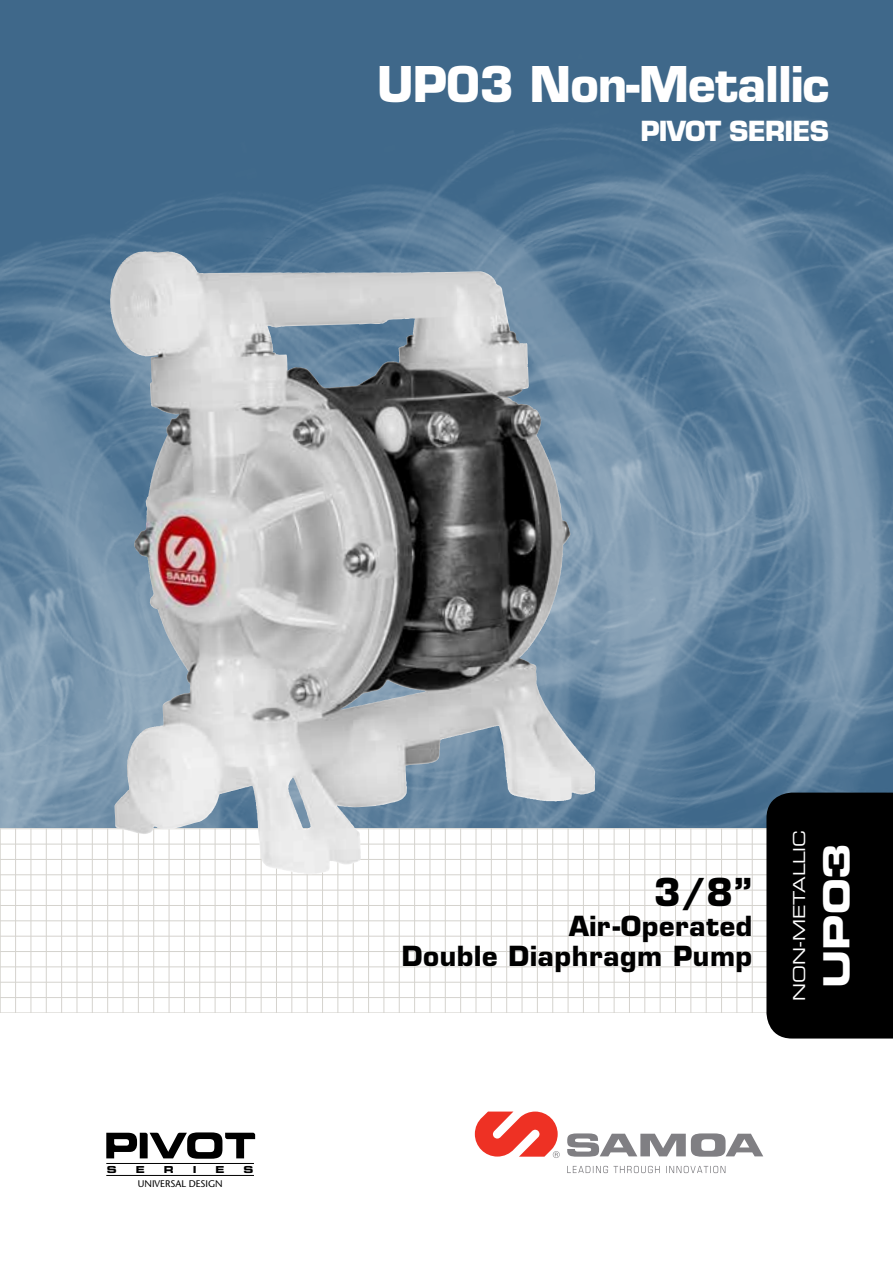
<style>
.page{position:relative;width:893px;height:1263px;background:#fff}
.page>*{position:absolute;margin:0;border:0;box-sizing:border-box;transform-origin:0 0}
.t1{font:700 48px "Eurostile";letter-spacing:-.02em;color:#fff}
.t2{font:700 37.5px "Eurostile";color:#000}
.t3{font:36px "Eurostile Bold Extended Two";color:#fff}
.t4{font:700 27px/30px "Eurostile";letter-spacing:.02em;color:#000;text-align:right}
.t5{font:700 27px "Eurostile";letter-spacing:-.03em;color:#fff}
.t6{font:16.5px "Eurostile Extended Two";letter-spacing:-.02em;color:#fff}
.t7{font:9.6px "Stone Sans";color:#000}
.t8{font:9.6px "Eurostile Bold Extended Two";color:#000}
</style>
<div class="page">
<img style="left:0;top:0;width:893px;height:828px">
<hr style="left:0;top:828px;width:893px;height:1px;background:#d5d3ce">
<hr style="left:0;top:844px;width:893px;height:1px;background:#d5d3ce">
<hr style="left:0;top:859px;width:893px;height:1px;background:#d5d3ce">
<hr style="left:0;top:874px;width:893px;height:1px;background:#d5d3ce">
<hr style="left:0;top:890px;width:893px;height:1px;background:#d5d3ce">
<hr style="left:0;top:905px;width:893px;height:1px;background:#d5d3ce">
<hr style="left:0;top:920px;width:893px;height:1px;background:#d5d3ce">
<hr style="left:0;top:936px;width:893px;height:1px;background:#d5d3ce">
<hr style="left:0;top:951px;width:893px;height:1px;background:#d5d3ce">
<hr style="left:0;top:966px;width:893px;height:1px;background:#d5d3ce">
<hr style="left:0;top:982px;width:893px;height:1px;background:#d5d3ce">
<hr style="left:0;top:997px;width:893px;height:1px;background:#d5d3ce">
<hr style="left:0;top:1012px;width:893px;height:1px;background:#d5d3ce">
<hr style="left:0;top:828px;width:1px;height:185px;background:#d5d3ce">
<hr style="left:15px;top:828px;width:1px;height:185px;background:#d5d3ce">
<hr style="left:30px;top:828px;width:1px;height:185px;background:#d5d3ce">
<hr style="left:46px;top:828px;width:1px;height:185px;background:#d5d3ce">
<hr style="left:61px;top:828px;width:1px;height:185px;background:#d5d3ce">
<hr style="left:77px;top:828px;width:1px;height:185px;background:#d5d3ce">
<hr style="left:92px;top:828px;width:1px;height:185px;background:#d5d3ce">
<hr style="left:107px;top:828px;width:1px;height:185px;background:#d5d3ce">
<hr style="left:123px;top:828px;width:1px;height:185px;background:#d5d3ce">
<hr style="left:138px;top:828px;width:1px;height:185px;background:#d5d3ce">
<hr style="left:153px;top:828px;width:1px;height:185px;background:#d5d3ce">
<hr style="left:169px;top:828px;width:1px;height:185px;background:#d5d3ce">
<hr style="left:184px;top:828px;width:1px;height:185px;background:#d5d3ce">
<hr style="left:199px;top:828px;width:1px;height:185px;background:#d5d3ce">
<hr style="left:215px;top:828px;width:1px;height:185px;background:#d5d3ce">
<hr style="left:230px;top:828px;width:1px;height:185px;background:#d5d3ce">
<hr style="left:245px;top:828px;width:1px;height:185px;background:#d5d3ce">
<hr style="left:261px;top:828px;width:1px;height:185px;background:#d5d3ce">
<hr style="left:276px;top:828px;width:1px;height:185px;background:#d5d3ce">
<hr style="left:291px;top:828px;width:1px;height:185px;background:#d5d3ce">
<hr style="left:307px;top:828px;width:1px;height:185px;background:#d5d3ce">
<hr style="left:322px;top:828px;width:1px;height:185px;background:#d5d3ce">
<hr style="left:337px;top:828px;width:1px;height:185px;background:#d5d3ce">
<hr style="left:353px;top:828px;width:1px;height:185px;background:#d5d3ce">
<hr style="left:368px;top:828px;width:1px;height:185px;background:#d5d3ce">
<hr style="left:383px;top:828px;width:1px;height:185px;background:#d5d3ce">
<hr style="left:399px;top:828px;width:1px;height:185px;background:#d5d3ce">
<hr style="left:414px;top:828px;width:1px;height:185px;background:#d5d3ce">
<hr style="left:429px;top:828px;width:1px;height:185px;background:#d5d3ce">
<hr style="left:445px;top:828px;width:1px;height:185px;background:#d5d3ce">
<hr style="left:460px;top:828px;width:1px;height:185px;background:#d5d3ce">
<hr style="left:476px;top:828px;width:1px;height:185px;background:#d5d3ce">
<hr style="left:491px;top:828px;width:1px;height:185px;background:#d5d3ce">
<hr style="left:506px;top:828px;width:1px;height:185px;background:#d5d3ce">
<hr style="left:522px;top:828px;width:1px;height:185px;background:#d5d3ce">
<hr style="left:537px;top:828px;width:1px;height:185px;background:#d5d3ce">
<hr style="left:552px;top:828px;width:1px;height:185px;background:#d5d3ce">
<hr style="left:568px;top:828px;width:1px;height:185px;background:#d5d3ce">
<hr style="left:583px;top:828px;width:1px;height:185px;background:#d5d3ce">
<hr style="left:598px;top:828px;width:1px;height:185px;background:#d5d3ce">
<hr style="left:614px;top:828px;width:1px;height:185px;background:#d5d3ce">
<hr style="left:629px;top:828px;width:1px;height:185px;background:#d5d3ce">
<hr style="left:644px;top:828px;width:1px;height:185px;background:#d5d3ce">
<hr style="left:660px;top:828px;width:1px;height:185px;background:#d5d3ce">
<hr style="left:675px;top:828px;width:1px;height:185px;background:#d5d3ce">
<hr style="left:690px;top:828px;width:1px;height:185px;background:#d5d3ce">
<hr style="left:706px;top:828px;width:1px;height:185px;background:#d5d3ce">
<hr style="left:721px;top:828px;width:1px;height:185px;background:#d5d3ce">
<hr style="left:736px;top:828px;width:1px;height:185px;background:#d5d3ce">
<hr style="left:752px;top:828px;width:1px;height:185px;background:#d5d3ce">
<div style="left:766px;top:793px;width:127px;height:245px;background:#000"></div>
<svg style="left:567px;top:1133px;width:196px;height:24px"></svg>
<svg style="left:475px;top:1111px;width:85px;height:47px"></svg>
<svg style="left:567px;top:1166px;width:158px;height:7px"></svg>
<svg style="left:106px;top:1132px;width:149px;height:27px"></svg>
<hr style="left:106px;top:1163px;width:148px;height:1px;background:#000">
<hr style="left:106px;top:1175px;width:148px;height:1px;background:#000">
<img style="left:110px;top:251px;width:35px;height:82px">
<h1 class="t1" style="left:377px;top:55px;width:454px">UP03 Non-Metallic</h1>
<p class="t5" style="left:641px;top:114px;width:186px">Pivot series</p>
<p class="t8" style="left:107px;top:1163px;width:11px">S</p>
<p class="t8" style="left:136px;top:1163px;width:11px">E</p>
<p class="t8" style="left:164px;top:1163px;width:11px">R</p>
<p class="t8" style="left:193px;top:1163px;width:5px">I</p>
<p class="t8" style="left:215px;top:1163px;width:11px">E</p>
<p class="t8" style="left:243px;top:1163px;width:11px">S</p>
<p class="t7" style="left:138px;top:1177px;width:86px">UNIVERSAL DESIGN</p>
<h2 class="t2" style="left:654px;top:869px;width:100px">3/8”</h2>
<p class="t4" style="left:402px;top:911px;width:352px">Air-Operated<br>Double Diaphragm Pump</p>
<p class="t6" style="left:788px;top:1000px;width:172px;rotate:-90deg">Non -metallic</p>
<h3 class="t3" style="left:811px;top:988px;width:146px;rotate:-90deg">UP03</h3>
</div>
